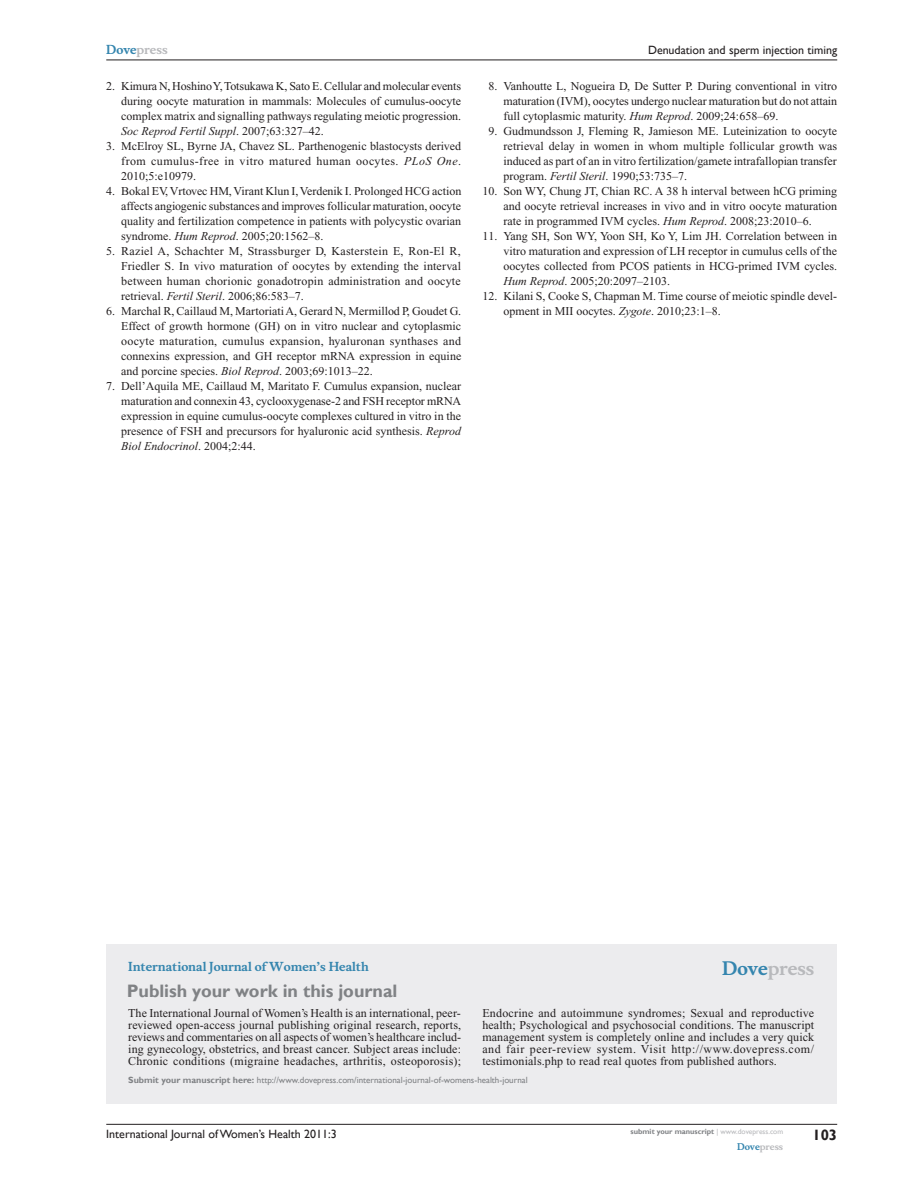
<style>
.page{position:relative;width:918px;height:1188px;background:#fff}
.page>*{position:absolute;margin:0;border:0;box-sizing:border-box;transform-origin:0 0}
.t1{font:700 18px "Gill Sans";color:#808285}
.t2{font:700 18px "Musee";color:#b8b9bc}
.t3{font:700 15px "Gill Sans";color:#231f20}
.t4{font:12px/15px "Times New Roman";color:#231f20;text-align:justify}
.t5{font:12px "Gill Sans";color:#231f20}
.t6{font:700 12px "Musee";color:#3485ae}
.t7{font:700 12px "Musee";color:#b8b9bc}
.t8{font:9px "Gill Sans";color:#808285}
.t9{font:700 9px "Musee";color:#b8b9bc}
.t10{font:700 7.5px "Gill Sans";color:#808285}
.s1{color:#3485ae}
.s2{font-style:italic}
.s3{font-weight:700}
.s4{font-weight:400;color:#b8b9bc}
</style>
<div class="page">
<div style="left:106px;top:944px;width:731px;height:159px;background:#ececee"></div>
<hr style="left:106px;top:1124px;width:731px;height:1px;background:#231f20">
<hr style="left:106px;top:60px;width:731px;height:1px;background:#231f20">
<p class="t7" style="left:106px;top:43px;width:63px"><span class="s1">Dove</span>press</p>
<p class="t4" style="left:121px;top:79px;width:342px;text-indent:-15px">2. Kimura N, Hoshino Y, Totsukawa K, Sato E. Cellular and molecular events during oocyte maturation in mammals: Molecules of cumulus-oocyte complex matrix and signalling pathways regulating meiotic progression.<br><span class="s2">Soc Reprod Fertil Suppl</span>. 2007;63:327–42.</p>
<p class="t4" style="left:121px;top:139px;width:341px;text-indent:-15px">3. McElroy SL, Byrne JA, Chavez SL. Parthenogenic blastocysts derived from cumulus-free in vitro matured human oocytes. <span class="s2">PLoS One</span>.<br>2010;5:e10979.</p>
<p class="t4" style="left:121px;top:184px;width:342px;text-indent:-15px">4. Bokal EV, Vrtovec HM, Virant Klun I, Verdenik I. Prolonged HCG action affects angiogenic substances and improves follicular maturation, oocyte quality and fertilization competence in patients with polycystic ovarian syndrome. <span class="s2">Hum Reprod</span>. 2005;20:1562–8.</p>
<p class="t4" style="left:121px;top:244px;width:341px;text-indent:-15px">5. Raziel A, Schachter M, Strassburger D, Kasterstein E, Ron-El R, Friedler S. In vivo maturation of oocytes by extending the interval between human chorionic gonadotropin administration and oocyte retrieval. <span class="s2">Fertil Steril</span>. 2006;86:583–7.</p>
<p class="t4" style="left:121px;top:304px;width:342px;text-indent:-15px">6. Marchal R, Caillaud M, Martoriati A, Gerard N, Mermillod P, Goudet G.<br>Effect of growth hormone (GH) on in vitro nuclear and cytoplasmic oocyte maturation, cumulus expansion, hyaluronan synthases and connexins expression, and GH receptor mRNA expression in equine and porcine species. <span class="s2">Biol Reprod</span>. 2003;69:1013–22.</p>
<p class="t4" style="left:121px;top:379px;width:341px;text-indent:-15px">7. Dell’Aquila ME, Caillaud M, Maritato F. Cumulus expansion, nuclear maturation and connexin 43, cyclooxygenase-2 and FSH receptor mRNA expression in equine cumulus-oocyte complexes cultured in vitro in the presence of FSH and precursors for hyaluronic acid synthesis. <span class="s2">Reprod Biol Endocrinol</span>. 2004;2:44.</p>
<p class="t5" style="left:648px;top:43px;width:191px">Denudation and sperm injection timing</p>
<p class="t4" style="left:503px;top:79px;width:335px;text-indent:-15px">8. Vanhoutte L, Nogueira D, De Sutter P. During conventional in vitro maturation (IVM), oocytes undergo nuclear maturation but do not attain full cytoplasmic maturity. <span class="s2">Hum Reprod</span>. 2009;24:658–69.</p>
<p class="t4" style="left:503px;top:124px;width:335px;text-indent:-15px">9. Gudmundsson J, Fleming R, Jamieson ME. Luteinization to oocyte retrieval delay in women in whom multiple follicular growth was induced as part of an in vitro fertilization/gamete intrafallopian transfer program. <span class="s2">Fertil Steril</span>. 1990;53:735–7.</p>
<p class="t4" style="left:503px;top:184px;width:335px;text-indent:-21px">10. Son WY, Chung JT, Chian RC. A 38 h interval between hCG priming and oocyte retrieval increases in vivo and in vitro oocyte maturation rate in programmed IVM cycles. <span class="s2">Hum Reprod</span>. 2008;23:2010–6.</p>
<p class="t4" style="left:503px;top:229px;width:335px;text-indent:-21px">11. Yang SH, Son WY, Yoon SH, Ko Y, Lim JH. Correlation between in vitro maturation and expression of LH receptor in cumulus cells of the oocytes collected from PCOS patients in HCG-primed IVM cycles.<br><span class="s2">Hum Reprod</span>. 2005;20:2097–2103.</p>
<p class="t4" style="left:503px;top:289px;width:335px;text-indent:-21px">12. Kilani S, Cooke S, Chapman M. Time course of meiotic spindle devel&shy;opment in MII oocytes. <span class="s2">Zygote</span>. 2010;23:1–8.</p>
<p class="t6" style="left:128px;top:959px;width:242px">International Journal of Women’s Health</p>
<h1 class="t1" style="left:127px;top:980px;width:272px">Publish your work in this journal</h1>
<h1 class="t2" style="left:722px;top:958px;width:94px"><span class="s1">Dove</span>press</h1>
<p class="t4" style="left:128px;top:1007px;width:334px;line-height:12px">The International Journal of Women’s Health is an international, peer&shy;reviewed open-access journal publishing original research, reports, reviews and commentaries on all aspects of women’s healthcare includ&shy;ing gynecology, obstetrics, and breast cancer. Subject areas include:<br>Chronic conditions (migraine headaches, arthritis, osteoporosis);</p>
<p class="t4" style="left:482px;top:1007px;width:333px;line-height:12px">Endocrine and autoimmune syndromes; Sexual and reproductive health; Psychological and psychosocial conditions. The manuscript management system is completely online and includes a very quick and fair peer-review system. Visit http://www.dovepress.com/ testimonials.php to read real quotes from published authors.</p>
<p class="t8" style="left:128px;top:1075px;width:401px"><span class="s3">Submit your manuscript here:</span> http://www.dovepress.com/international-journal-of-womens-health-journal</p>
<p class="t5" style="left:106px;top:1127px;width:232px">International Journal of Women’s Health 2011:3</p>
<p class="t10" style="left:631px;top:1127px;width:154px">submit your manuscript <span class="s4">| www.dovepress.com</span></p>
<p class="t9" style="left:737px;top:1141px;width:48px"><span class="s1">Dove</span>press</p>
<p class="t3" style="left:812px;top:1126px;width:26px">103</p>
</div>
